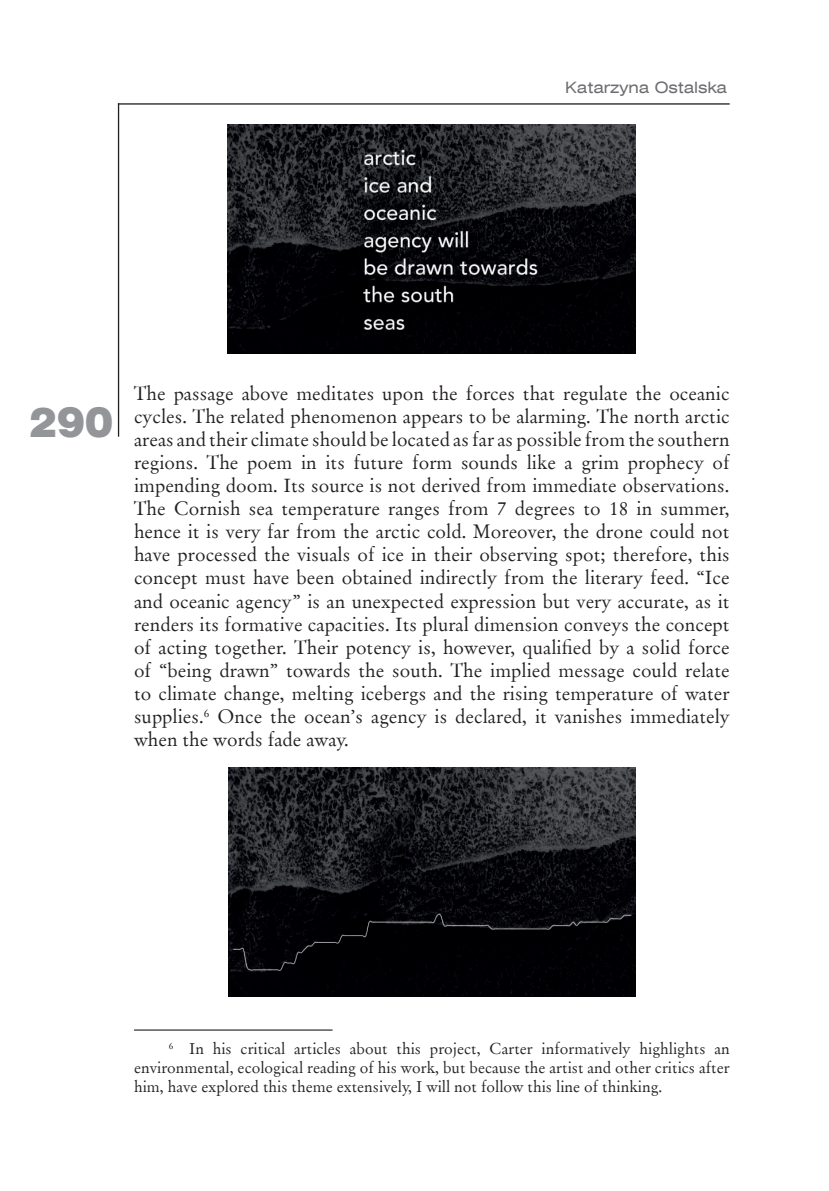
<style>
.page{position:relative;width:829px;height:1191px;background:#fff}
.page>*{position:absolute;margin:0;border:0;box-sizing:border-box;transform-origin:0 0}
.t1{font:38.5px "Swis 721 Blk 2 EU";color:#939598}
.TEKST_GŁÓWNY{font:19.25px/23.1px "Orig Garmnd EU";color:#231f20;text-align:justify}
.Przypis{font:15.75px/18.9px "Orig Garmnd EU";color:#231f20;text-align:justify}
.t2{font:15.75px "Swis 721 Ex EU";color:#6c6d70}
</style>
<div class="page">
<hr style="left:118px;top:103px;width:611px;height:2px;background:#231f20">
<hr style="left:118px;top:103px;width:1px;height:334px;background:#231f20">
<img style="left:228px;top:124px;width:407px;height:229px">
<img style="left:228px;top:767px;width:407px;height:229px">
<hr style="left:134px;top:1029px;width:198px;height:1px;background:#231f20">
<p class="t2" style="left:565px;top:78px;width:163px">Katarzyna Ostalska</p>
<h1 class="t1" style="left:29px;top:396px;width:85px">290</h1>
<p class="TEKST_GŁÓWNY" style="left:134px;top:382px;width:597px">The passage above meditates upon the forces that regulate the oceanic cycles. The related phenomenon appears to be alarming. The north arctic areas and their climate should be located as far as possible from the southern regions. The poem in its future form sounds like a grim prophecy of impending doom. Its source is not derived from immediate observations.<br>The Cornish sea temperature ranges from 7 degrees to 18 in summer, hence it is very far from the arctic cold. Moreover, the drone could not have processed the visuals of ice in their observing spot; therefore, this concept must have been obtained indirectly from the literary feed. “Ice and oceanic agency” is an unexpected expression but very accurate, as it renders its formative capacities. Its plural dimension conveys the concept of acting together. Their potency is, however, qualified by a solid force of “being drawn” towards the south. The implied message could relate to climate change, melting icebergs and the rising temperature of water supplies.<sup>6</sup> Once the ocean’s agency is declared, it vanishes immediately when the words fade away.</p>
<p class="Przypis" style="left:134px;top:1039px;width:597px;text-indent:35px"><sup>6</sup> In his critical articles about this project, Carter informatively highlights an environmental, ecological reading of his work, but because the artist and other critics after him, have explored this theme extensively, I will not follow this line of thinking.</p>
</div>
